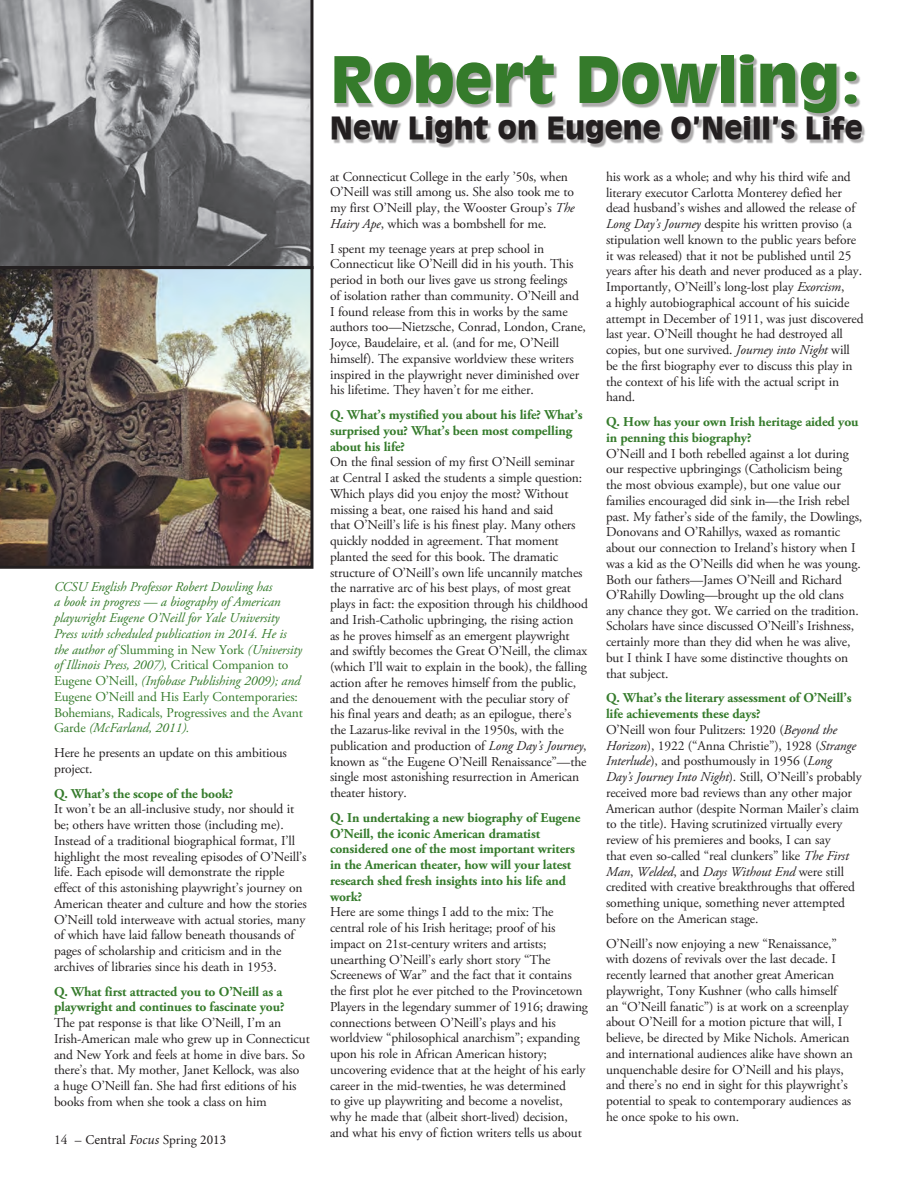
<style>
.page{position:relative;width:918px;height:1188px;background:#fff}
.page>*{position:absolute;margin:0;border:0;box-sizing:border-box;transform-origin:0 0}
.t1{font:63px "Incised 901 Black BT";color:#357b2b}
.t2{font:30px "Incised 901 Black BT";color:#231f20}
.t3{font:13.5px/15.8px "Adobe Garamond Pro";letter-spacing:-.01em;color:#231f20}
.t4{font:700 13.5px/15.8px "Adobe Garamond Pro";letter-spacing:-.01em;color:#357b2b}
.t5{font:italic 13.5px/15.8px "Adobe Garamond Pro";letter-spacing:-.01em;color:#357b2b}
.t6{font:13.5px "Minion Pro";color:#231f20}
.s1{font-style:normal}
.s2{font-family:"Adobe Garamond Pro"}
.s3{font-style:italic}
</style>
<div class="page">
<div style="left:333px;top:56px;width:533px;height:92px;background:#231f20;opacity:.38"></div>
<svg style="left:0;top:0;width:313px;height:266px;background:#848587"></svg>
<img style="left:0;top:266px;width:313px;height:303px">
<p class="t5" style="left:54px;top:579px;width:250px">CCSU English Professor Robert Dowling has<br>a book in progress — a biography of American playwright Eugene O’Neill for Yale University Press with scheduled publication in 2014. He is the author of <span class="s1">Slumming in New York</span> (University of Illinois Press, 2007), <span class="s1">Critical Companion to Eugene O’Neill,</span> (Infobase Publishing 2009); and <span class="s1">Eugene O’Neill and His Early Contemporaries:<br>Bohemians, Radicals, Progressives and the Avant Garde</span> (McFarland, 2011).</p>
<p class="t3" style="left:54px;top:745px;width:234px">Here he presents an update on this ambitious project.</p>
<p class="t4" style="left:54px;top:786px;width:181px">Q. What’s the scope of the book?</p>
<p class="t3" style="left:54px;top:802px;width:254px">It won’t be an all-inclusive study, nor should it be; others have written those (including me).<br>Instead of a traditional biographical format, I’ll highlight the most revealing episodes of O’Neill’s life. Each episode will demonstrate the ripple effect of this astonishing playwright’s journey on American theater and culture and how the stories O’Neill told interweave with actual stories, many of which have laid fallow beneath thousands of pages of scholarship and criticism and in the archives of libraries since his death in 1953.</p>
<p class="t4" style="left:54px;top:984px;width:232px">Q. What first attracted you to O’Neill as a playwright and continues to fascinate you?</p>
<p class="t3" style="left:54px;top:1015px;width:257px">The pat response is that like O’Neill, I’m an Irish-American male who grew up in Connecticut and New York and feels at home in dive bars. So there’s that. My mother, Janet Kellock, was also<br>a huge O’Neill fan. She had first editions of his books from when she took a class on him</p>
<p class="t6" style="left:54px;top:1130px;width:174px"><span class="s2">14 –</span> Central <span class="s3">Focus</span> <span class="s2">Spring</span> 2013</p>
<p class="t1" style="left:330px;top:42px;width:533px">Robert Dowling:</p>
<p class="t2" style="left:330px;top:110px;width:534px">New Light on Eugene O’Neill’s Life</p>
<p class="t3" style="left:330px;top:169px;width:246px">at Connecticut College in the early ’50s, when O’Neill was still among us. She also took me to my first O’Neill play, the Wooster Group’s <span class="s3">The Hairy Ape</span>, which was a bombshell for me.</p>
<p class="t3" style="left:330px;top:241px;width:257px">I spent my teenage years at prep school in Connecticut like O’Neill did in his youth. This period in both our lives gave us strong feelings<br>of isolation rather than community. O’Neill and I found release from this in works by the same authors too—Nietzsche, Conrad, London, Crane, Joyce, Baudelaire, et al. (and for me, O’Neill himself). The expansive worldview these writers inspired in the playwright never diminished over his lifetime. They haven’t for me either.</p>
<p class="t4" style="left:330px;top:407px;width:254px">Q. What’s mystified you about his life? What’s surprised you? What’s been most compelling about his life?</p>
<p class="t3" style="left:330px;top:455px;width:259px">On the final session of my first O’Neill seminar<br>at Central I asked the students a simple question:<br>Which plays did you enjoy the most? Without missing a beat, one raised his hand and said<br>that O’Neill’s life is his finest play. Many others quickly nodded in agreement. That moment planted the seed for this book. The dramatic structure of O’Neill’s own life uncannily matches the narrative arc of his best plays, of most great plays in fact: the exposition through his childhood and Irish-Catholic upbringing, the rising action<br>as he proves himself as an emergent playwright and swiftly becomes the Great O’Neill, the climax (which I’ll wait to explain in the book), the falling action after he removes himself from the public, and the denouement with the peculiar story of<br>his final years and death; as an epilogue, there’s the Lazarus-like revival in the 1950s, with the publication and production of <span class="s3">Long Day’s Journey</span>, known as “the Eugene O’Neill Renaissance”—the single most astonishing resurrection in American theater history.</p>
<p class="t4" style="left:330px;top:810px;width:252px">Q. In undertaking a new biography of Eugene O’Neill, the iconic American dramatist considered one of the most important writers in the American theater, how will your latest research shed fresh insights into his life and work?</p>
<p class="t3" style="left:330px;top:905px;width:260px">Here are some things I add to the mix: The central role of his Irish heritage; proof of his impact on 21st-century writers and artists; unearthing O’Neill’s early short story “The Screenews of War” and the fact that it contains the first plot he ever pitched to the Provincetown Players in the legendary summer of 1916; drawing connections between O’Neill’s plays and his worldview “philosophical anarchism”; expanding upon his role in African American history; uncovering evidence that at the height of his early career in the mid-twenties, he was determined<br>to give up playwriting and become a novelist,<br>why he made that (albeit short-lived) decision, and what his envy of fiction writers tells us about</p>
<p class="t3" style="left:606px;top:169px;width:259px">his work as a whole; and why his third wife and literary executor Carlotta Monterey defied her dead husband’s wishes and allowed the release of <span class="s3">Long Day’s Journey</span> despite his written proviso (a stipulation well known to the public years before it was released) that it not be published until 25 years after his death and never produced as a play.<br>Importantly, O’Neill’s long-lost play <span class="s3">Exorcism</span>,<br>a highly autobiographical account of his suicide attempt in December of 1911, was just discovered last year. O’Neill thought he had destroyed all copies, but one survived. <span class="s3">Journey into Night</span> will be the first biography ever to discuss this play in the context of his life with the actual script in hand.</p>
<p class="t4" style="left:606px;top:414px;width:254px">Q. How has your own Irish heritage aided you in penning this biography?</p>
<p class="t3" style="left:606px;top:446px;width:258px">O’Neill and I both rebelled against a lot during our respective upbringings (Catholicism being<br>the most obvious example), but one value our families encouraged did sink in—the Irish rebel past. My father’s side of the family, the Dowlings, Donovans and O’Rahillys, waxed as romantic about our connection to Ireland’s history when I was a kid as the O’Neills did when he was young.<br>Both our fathers—James O’Neill and Richard O’Rahilly Dowling—brought up the old clans any chance they got. We carried on the tradition.<br>Scholars have since discussed O’Neill’s Irishness, certainly more than they did when he was alive, but I think I have some distinctive thoughts on that subject.</p>
<p class="t4" style="left:606px;top:690px;width:247px">Q. What’s the literary assessment of O’Neill’s life achievements these days?</p>
<p class="t3" style="left:606px;top:722px;width:257px">O’Neill won four Pulitzers: 1920 (<span class="s3">Beyond the Horizon</span>), 1922 (“Anna Christie”), 1928 (<span class="s3">Strange Interlude</span>), and posthumously in 1956 (<span class="s3">Long Day’s Journey Into Night</span>). Still, O’Neill’s probably received more bad reviews than any other major American author (despite Norman Mailer’s claim to the title). Having scrutinized virtually every review of his premieres and books, I can say<br>that even so-called “real clunkers” like <span class="s3">The First Man</span>, <span class="s3">Welded</span>, and <span class="s3">Days Without End</span> were still credited with creative breakthroughs that offered something unique, something never attempted before on the American stage.</p>
<p class="t3" style="left:606px;top:936px;width:248px">O’Neill’s now enjoying a new “Renaissance,” with dozens of revivals over the last decade. I recently learned that another great American playwright, Tony Kushner (who calls himself<br>an “O’Neill fanatic”) is at work on a screenplay about O’Neill for a motion picture that will, I believe, be directed by Mike Nichols. American and international audiences alike have shown an unquenchable desire for O’Neill and his plays, and there’s no end in sight for this playwright’s potential to speak to contemporary audiences as he once spoke to his own.</p>
</div>
